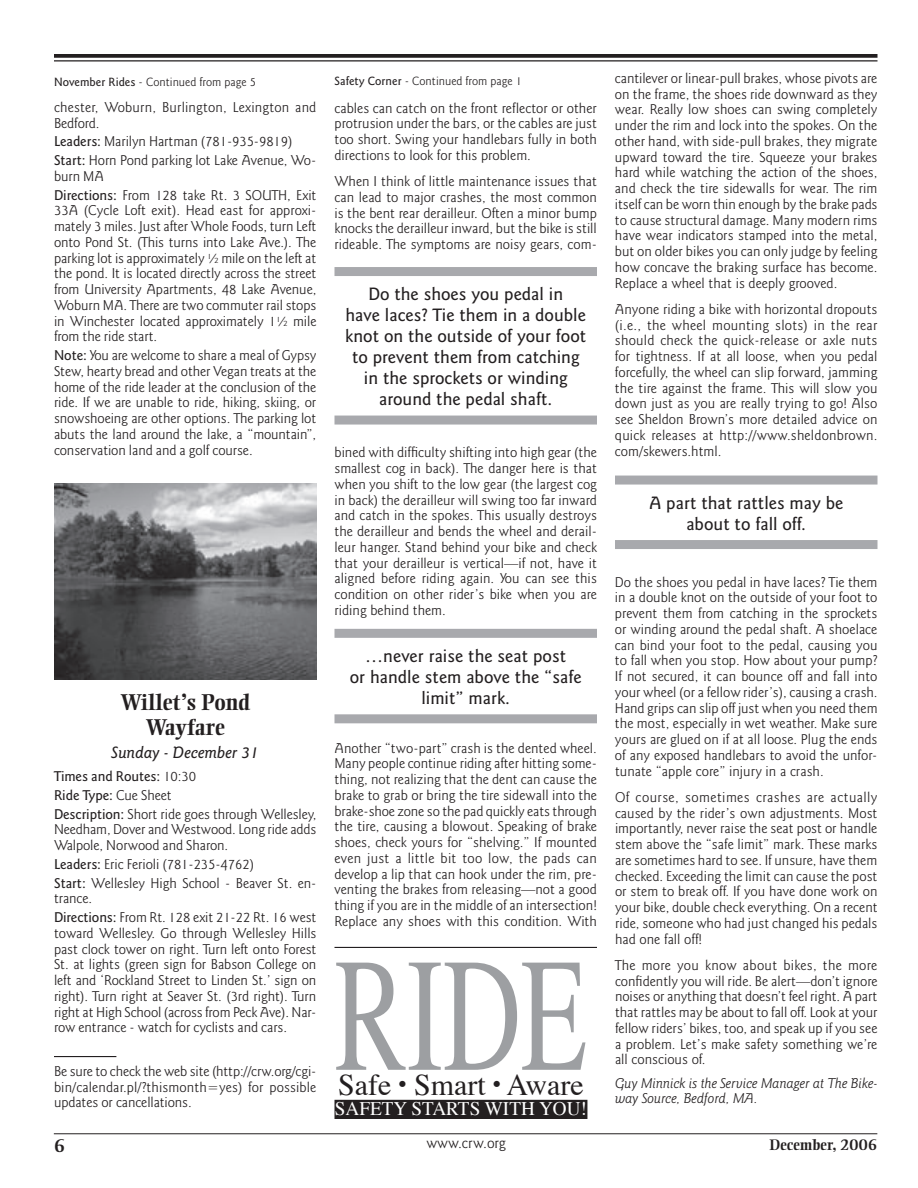
<style>
.page{position:relative;width:918px;height:1188px;background:#fff}
.page>*{position:absolute;margin:0;border:0;box-sizing:border-box;transform-origin:0 0}
.t1{font:162px "Times";color:#9d9fa2;scale:.67 1}
.t2{font:30px "Times";color:#231f20}
.t3{font:700 22.5px/25.5px "Ellington";letter-spacing:-.01em;color:#231f20;text-align:center}
.t4{font:19.2px "Times";color:#fff}
.t5{font:500 18px/21px "Goudy Sans IT Cby BT";color:#231f20;text-align:center}
.t6{font:700 18px "Ellington";color:#231f20}
.t7{font:italic 500 16.5px "Goudy Sans IT Cby BT";color:#231f20}
.t8{font:700 15px "Ellington";color:#231f20}
.t9{font:300 15px "Goudy Sans IT Cby BT";color:#231f20}
.t10{font:300 14.25px/15.8px "Goudy Sans IT Cby BT";color:#231f20;text-align:justify}
.t11{font:italic 300 14.25px/15.8px "Goudy Sans IT Cby BT";color:#231f20}
.t12{font:300 12px "Goudy Sans IT Cby BT";color:#231f20}
.s1{font-weight:500}
.s2{font-size:21.6px}
</style>
<div class="page">
<hr style="left:54px;top:1133px;width:823px;height:1px;background:#231f20">
<svg style="left:54px;top:54px;width:824px;height:4px;background:#302c2d"></svg>
<hr style="left:54px;top:60px;width:824px;height:1px;background:#231f20">
<hr style="left:54px;top:1056px;width:62px;height:1px;background:#231f20">
<div style="left:334px;top:267px;width:263px;height:9px;background:#a8a9ad"></div>
<div style="left:334px;top:416px;width:263px;height:9px;background:#a8a9ad"></div>
<div style="left:334px;top:629px;width:263px;height:9px;background:#a8a9ad"></div>
<div style="left:334px;top:714px;width:263px;height:9px;background:#a8a9ad"></div>
<div style="left:615px;top:476px;width:263px;height:9px;background:#a8a9ad"></div>
<div style="left:615px;top:540px;width:263px;height:9px;background:#a8a9ad"></div>
<div style="left:334px;top:1100px;width:253px;height:19px;background:#231f20"></div>
<img style="left:54px;top:483px;width:263px;height:197px">
<hr style="left:334px;top:947px;width:263px;height:1px;background:#231f20">
<p class="t12" style="left:54px;top:74px;width:203px"><span class="s1">November Rides</span> - Continued from page 5</p>
<p class="t10" style="left:54px;top:99px;width:264px">chester, Woburn, Burlington, Lexington and<br>Bedford.</p>
<p class="t10" style="left:54px;top:132px;width:264px;line-height:18.8px"><span class="s1">Leaders:</span> Marilyn Hartman (781-935-9819)<br><span class="s1">Start:</span> Horn Pond parking lot Lake Avenue, Wo-</p>
<p class="t10" style="left:54px;top:167px;width:264px;line-height:18.8px">burn MA<br><span class="s1">Directions:</span> From 128 take Rt. 3 SOUTH, Exit</p>
<p class="t10" style="left:54px;top:203px;width:264px">33A (Cycle Loft exit). Head east for approxi&shy;mately 3 miles. Just after Whole Foods, turn Left onto Pond St. (This turns into Lake Ave.). The parking lot is approximately ½ mile on the left at the pond. It is located directly across the street from University Apartments, 48 Lake Avenue, Woburn MA. There are two commuter rail stops in Winchester located approximately 1½ mile from the ride start.</p>
<p class="t10" style="left:54px;top:347px;width:264px"><span class="s1">Note:</span> You are welcome to share a meal of Gypsy Stew, hearty bread and other Vegan treats at the home of the ride leader at the conclusion of the ride. If we are unable to ride, hiking, skiing, or snowshoeing are other options. The parking lot abuts the land around the lake, a “mountain”, conservation land and a golf course.</p>
<h3 class="t3" style="left:120px;top:690px;width:132px">Willet’s Pond<br>Wayfare</h3>
<p class="t7" style="left:112px;top:742px;width:149px">Sunday - December 31</p>
<p class="t10" style="left:54px;top:767px;width:264px;line-height:18.8px;text-align:left"><span class="s1">Times and Routes:</span> 10:30<br><span class="s1">Ride Type:</span> Cue Sheet<br><span class="s1">Description:</span> Short ride goes through Wellesley,</p>
<p class="t10" style="left:54px;top:822px;width:264px">Needham, Dover and Westwood. Long ride adds<br>Walpole, Norwood and Sharon.</p>
<p class="t10" style="left:54px;top:855px;width:264px;line-height:18.8px"><span class="s1">Leaders:</span> Eric Ferioli (781-235-4762)<br><span class="s1">Start:</span> Wellesley High School - Beaver St. en-</p>
<p class="t10" style="left:54px;top:889px;width:264px;line-height:18.8px">trance.<br><span class="s1">Directions:</span> From Rt. 128 exit 21-22 Rt. 16 west</p>
<p class="t10" style="left:54px;top:925px;width:264px">toward Wellesley. Go through Wellesley Hills past clock tower on right. Turn left onto Forest St. at lights (green sign for Babson College on left and ‘Rockland Street to Linden St.’ sign on right). Turn right at Seaver St. (3rd right). Turn right at High School (across from Peck Ave). Nar&shy;row entrance - watch for cyclists and cars.</p>
<p class="t10" style="left:54px;top:1063px;width:264px">Be sure to check the web site (http://crw.org/cgi&shy;bin/calendar.pl/?thismonth=yes) for possible updates or cancellations.</p>
<p class="t12" style="left:334px;top:74px;width:189px"><span class="s1">Safety Corner</span> - Continued from page 1</p>
<p class="t10" style="left:334px;top:100px;width:264px">cables can catch on the front reflector or other protrusion under the bars, or the cables are just too short. Swing your handlebars fully in both directions to look for this problem.</p>
<p class="t10" style="left:334px;top:174px;width:264px">When I think of little maintenance issues that can lead to major crashes, the most common is the bent rear derailleur. Often a minor bump knocks the derailleur inward, but the bike is still rideable. The symptoms are noisy gears, com-</p>
<p class="t5" style="left:345px;top:284px;width:243px">Do the shoes you pedal in<br>have laces? Tie them in a double knot on the outside of your foot to prevent them from catching in the sprockets or winding around the pedal shaft.</p>
<p class="t10" style="left:334px;top:445px;width:264px">bined with difficulty shifting into high gear (the smallest cog in back). The danger here is that when you shift to the low gear (the largest cog in back) the derailleur will swing too far inward and catch in the spokes. This usually destroys the derailleur and bends the wheel and derail&shy;leur hanger. Stand behind your bike and check that your derailleur is vertical—if not, have it aligned before riding again. You can see this condition on other rider’s bike when you are riding behind them.</p>
<p class="t5" style="left:350px;top:645px;width:233px">…never raise the seat post<br>or handle stem above the “safe limit” mark.</p>
<p class="t10" style="left:334px;top:740px;width:264px">Another “two-part” crash is the dented wheel.<br>Many people continue riding after hitting some&shy;thing, not realizing that the dent can cause the brake to grab or bring the tire sidewall into the brake-shoe zone so the pad quickly eats through the tire, causing a blowout. Speaking of brake shoes, check yours for “shelving.” If mounted even just a little bit too low, the pads can develop a lip that can hook under the rim, pre&shy;venting the brakes from releasing—not a good thing if you are in the middle of an intersection!<br>Replace any shoes with this condition. With</p>
<h1 class="t1" style="left:335px;top:913px;width:378px">RIDE</h1>
<h2 class="t2" style="left:338px;top:1066px;width:247px">Safe <span class="s2">•</span> Smart <span class="s2">•</span> Aware</h2>
<h3 class="t4" style="left:335px;top:1097px;width:254px">SAFETY STARTS WITH YOU!</h3>
<p class="t10" style="left:615px;top:70px;width:264px">cantilever or linear-pull brakes, whose pivots are on the frame, the shoes ride downward as they wear. Really low shoes can swing completely under the rim and lock into the spokes. On the other hand, with side-pull brakes, they migrate upward toward the tire. Squeeze your brakes hard while watching the action of the shoes, and check the tire sidewalls for wear. The rim itself can be worn thin enough by the brake pads to cause structural damage. Many modern rims have wear indicators stamped into the metal, but on older bikes you can only judge by feeling how concave the braking surface has become.<br>Replace a wheel that is deeply grooved.</p>
<p class="t10" style="left:615px;top:301px;width:264px">Anyone riding a bike with horizontal dropouts (i.e., the wheel mounting slots) in the rear should check the quick-release or axle nuts for tightness. If at all loose, when you pedal forcefully, the wheel can slip forward, jamming the tire against the frame. This will slow you down just as you are really trying to go! Also see Sheldon Brown’s more detailed advice on quick releases at http://www.sheldonbrown. com/skewers.html.</p>
<p class="t5" style="left:649px;top:492px;width:196px">A part that rattles may be about to fall off.</p>
<p class="t10" style="left:615px;top:574px;width:264px">Do the shoes you pedal in have laces? Tie them in a double knot on the outside of your foot to prevent them from catching in the sprockets or winding around the pedal shaft. A shoelace can bind your foot to the pedal, causing you to fall when you stop. How about your pump?<br>If not secured, it can bounce off and fall into your wheel (or a fellow rider’s), causing a crash.<br>Hand grips can slip off just when you need them the most, especially in wet weather. Make sure yours are glued on if at all loose. Plug the ends of any exposed handlebars to avoid the unfor&shy;tunate “apple core” injury in a crash.</p>
<p class="t10" style="left:615px;top:789px;width:264px">Of course, sometimes crashes are actually caused by the rider’s own adjustments. Most importantly, never raise the seat post or handle stem above the “safe limit” mark. These marks are sometimes hard to see. If unsure, have them checked. Exceeding the limit can cause the post or stem to break off. If you have done work on your bike, double check everything. On a recent ride, someone who had just changed his pedals had one fall off!</p>
<p class="t10" style="left:615px;top:957px;width:264px">The more you know about bikes, the more confidently you will ride. Be alert—don’t ignore noises or anything that doesn’t feel right. A part that rattles may be about to fall off. Look at your fellow riders’ bikes, too, and speak up if you see a problem. Let’s make safety something we’re all conscious of.</p>
<p class="t11" style="left:615px;top:1075px;width:264px">Guy Minnick is the Service Manager at The Bike&shy;way Source, Bedford, MA.</p>
<p class="t6" style="left:54px;top:1136px;width:13px">6</p>
<p class="t9" style="left:427px;top:1134px;width:81px">www.crw.org</p>
<p class="t8" style="left:769px;top:1136px;width:109px">December, 2006</p>
</div>
